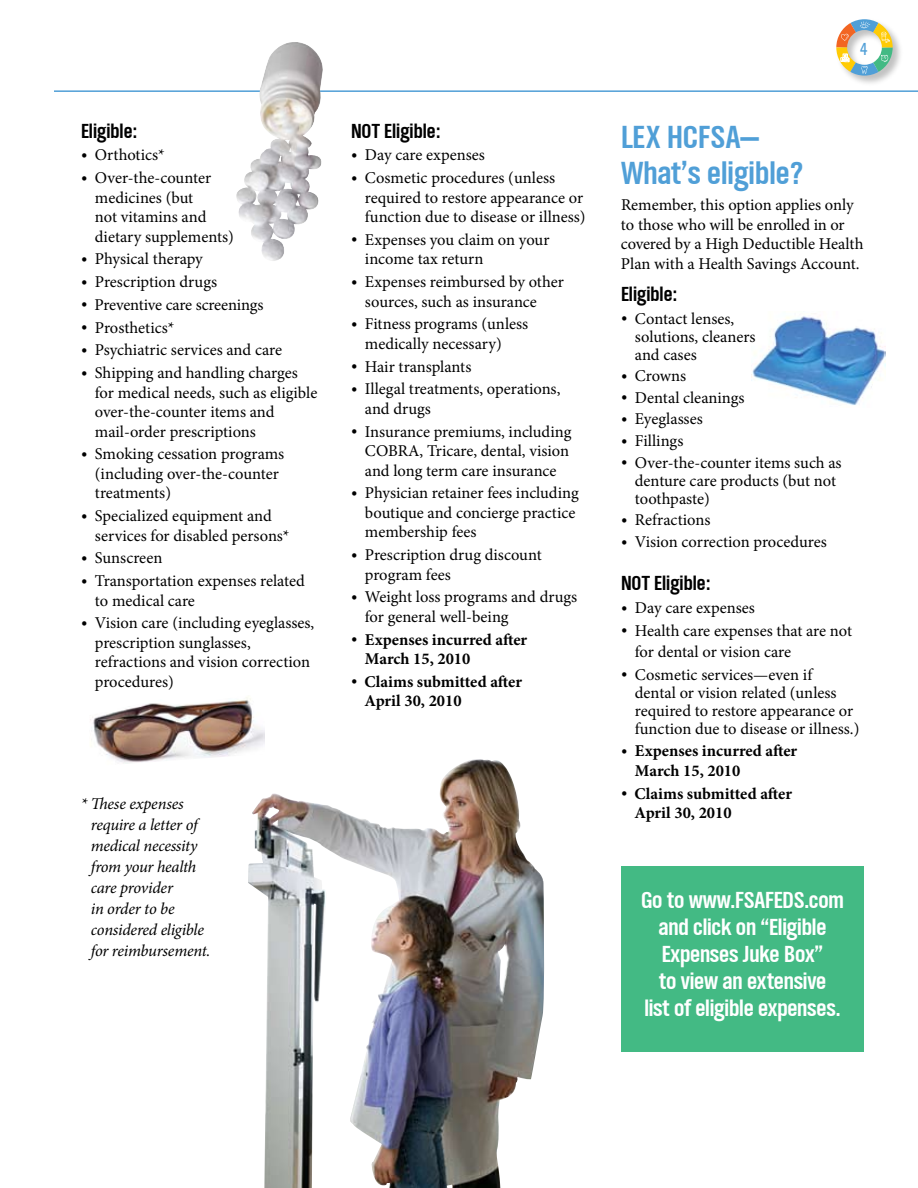
<style>
.page{position:relative;width:918px;height:1188px;background:#fff}
.page>*{position:absolute;margin:0;border:0;box-sizing:border-box;transform-origin:0 0}
.t1{font:700 33px/36px "TV Nord Cond CEEF";color:#509fd7}
.t2{font:700 24px/27px "TV Nord Cond CEEF";letter-spacing:-.01em;color:#fff;text-align:center}
.t3{font:700 21px "TV Nord Cond CEEF";color:#000}
.t4{font:18px "TV Nord Cond CEEF";color:#509fd7}
.t5{font:16.5px/19.5px "Minion Pro";color:#000}
.t6{font:700 16.5px/19.5px "Minion Pro";color:#000}
.t7{font:italic 16.5px/21px "Minion Pro";letter-spacing:-.02em;color:#000}
.s1{font-weight:400}
</style>
<div class="page">
<img style="left:248px;top:759px;width:296px;height:429px">
<img style="left:752px;top:316px;width:133px;height:89px">
<div style="left:835px;top:18px;width:70px;height:70px;background:#000;opacity:.25"></div>
<svg style="left:836px;top:19px;width:57px;height:57px"></svg>
<div style="left:621px;top:866px;width:243px;height:186px;background:#43ba84"></div>
<hr style="left:54px;top:90px;width:864px;height:2px;background:#509fd7">
<img style="left:90px;top:697px;width:174px;height:70px">
<img style="left:236px;top:42px;width:87px;height:219px">
<p class="t3" style="left:81px;top:119px;width:57px">Eligible:</p>
<p class="t5" style="left:81px;top:145px;width:85px">• Orthotics*</p>
<p class="t5" style="left:95px;top:168px;width:140px;text-indent:-14px">• Over-the-counter medicines (but<br>not vitamins and dietary supplements)</p>
<p class="t5" style="left:81px;top:249px;width:123px">• Physical therapy</p>
<p class="t5" style="left:81px;top:272px;width:138px">• Prescription drugs</p>
<p class="t5" style="left:81px;top:295px;width:184px">• Preventive care screenings</p>
<p class="t5" style="left:81px;top:318px;width:95px">• Prosthetics*</p>
<p class="t5" style="left:81px;top:340px;width:203px">• Psychiatric services and care</p>
<p class="t5" style="left:95px;top:363px;width:224px;text-indent:-14px">• Shipping and handling charges for medical needs, such as eligible over-the-counter items and mail-order prescriptions</p>
<p class="t5" style="left:95px;top:444px;width:191px;text-indent:-14px">• Smoking cessation programs (including over-the-counter treatments)</p>
<p class="t5" style="left:95px;top:506px;width:196px;text-indent:-14px">• Specialized equipment and services for disabled persons*</p>
<p class="t5" style="left:81px;top:548px;width:83px">• Sunscreen</p>
<p class="t5" style="left:95px;top:571px;width:212px;text-indent:-14px">• Transportation expenses related to medical care</p>
<p class="t5" style="left:95px;top:613px;width:221px;text-indent:-14px">• Vision care (including eyeglasses, prescription sunglasses, refractions and vision correction procedures)</p>
<p class="t7" style="left:91px;top:793px;width:121px;text-indent:-10px">* These expenses require a letter of medical necessity from your health care provider<br>in order to be considered eligible for reimbursement.</p>
<p class="t3" style="left:351px;top:119px;width:90px">NOT Eligible:</p>
<p class="t5" style="left:351px;top:145px;width:135px">• Day care expenses</p>
<p class="t5" style="left:365px;top:168px;width:222px;text-indent:-14px">• Cosmetic procedures (unless required to restore appearance or function due to disease or illness)</p>
<p class="t5" style="left:365px;top:230px;width:186px;text-indent:-14px">• Expenses you claim on your income tax return</p>
<p class="t5" style="left:365px;top:272px;width:201px;text-indent:-14px">• Expenses reimbursed by other sources, such as insurance</p>
<p class="t5" style="left:365px;top:314px;width:165px;text-indent:-14px">• Fitness programs (unless medically necessary)</p>
<p class="t5" style="left:351px;top:357px;width:122px">• Hair transplants</p>
<p class="t5" style="left:365px;top:379px;width:197px;text-indent:-14px">• Illegal treatments, operations, and drugs</p>
<p class="t5" style="left:365px;top:422px;width:208px;text-indent:-14px">• Insurance premiums, including<br>COBRA, Tricare, dental, vision and long term care insurance</p>
<p class="t5" style="left:365px;top:483px;width:215px;text-indent:-14px">• Physician retainer fees including boutique and concierge practice membership fees</p>
<p class="t5" style="left:365px;top:545px;width:178px;text-indent:-14px">• Prescription drug discount program fees</p>
<p class="t5" style="left:365px;top:587px;width:214px;text-indent:-14px">• Weight loss programs and drugs for general well-being</p>
<p class="t6" style="left:365px;top:629px;width:164px;text-indent:-14px"><span class="s1">•</span> Expenses incurred after<br>March 15, 2010</p>
<p class="t6" style="left:365px;top:672px;width:159px;text-indent:-14px"><span class="s1">•</span> Claims submitted after<br>April 30, 2010</p>
<p class="t4" style="left:860px;top:39px;width:10px">4</p>
<h1 class="t1" style="left:621px;top:120px;width:184px">LEX HCFSA—<br>What’s eligible?</h1>
<p class="t5" style="left:621px;top:196px;width:244px">Remember, this option applies only to those who will be enrolled in or covered by a High Deductible Health Plan with a Health Savings Account.</p>
<p class="t3" style="left:621px;top:282px;width:57px">Eligible:</p>
<p class="t5" style="left:635px;top:309px;width:122px;line-height:18px;text-indent:-14px">• Contact lenses, solutions, cleaners and cases</p>
<p class="t5" style="left:621px;top:366px;width:67px">• Crowns</p>
<p class="t5" style="left:621px;top:388px;width:125px">• Dental cleanings</p>
<p class="t5" style="left:621px;top:410px;width:83px">• Eyeglasses</p>
<p class="t5" style="left:621px;top:431px;width:64px">• Fillings</p>
<p class="t5" style="left:635px;top:454px;width:208px;line-height:18px;text-indent:-14px">• Over-the-counter items such as denture care products (but not toothpaste)</p>
<p class="t5" style="left:621px;top:511px;width:91px">• Refractions</p>
<p class="t5" style="left:621px;top:532px;width:207px">• Vision correction procedures</p>
<p class="t3" style="left:621px;top:572px;width:90px">NOT Eligible:</p>
<p class="t5" style="left:621px;top:598px;width:135px">• Day care expenses</p>
<p class="t5" style="left:635px;top:620px;width:219px;line-height:21px;text-indent:-14px">• Health care expenses that are not for dental or vision care</p>
<p class="t5" style="left:635px;top:665px;width:226px;line-height:18px;text-indent:-14px">• Cosmetic services—even if<br>dental or vision related (unless required to restore appearance or function due to disease or illness.)</p>
<p class="t6" style="left:635px;top:741px;width:164px;text-indent:-14px"><span class="s1">•</span> Expenses incurred after<br>March 15, 2010</p>
<p class="t6" style="left:635px;top:783px;width:159px;text-indent:-14px"><span class="s1">•</span> Claims submitted after<br>April 30, 2010</p>
<h2 class="t2" style="left:641px;top:887px;width:204px">Go to www.FSAFEDS.com and click on “Eligible<br>Expenses Juke Box”<br>to view an extensive<br>list of eligible expenses.</h2>
</div>
